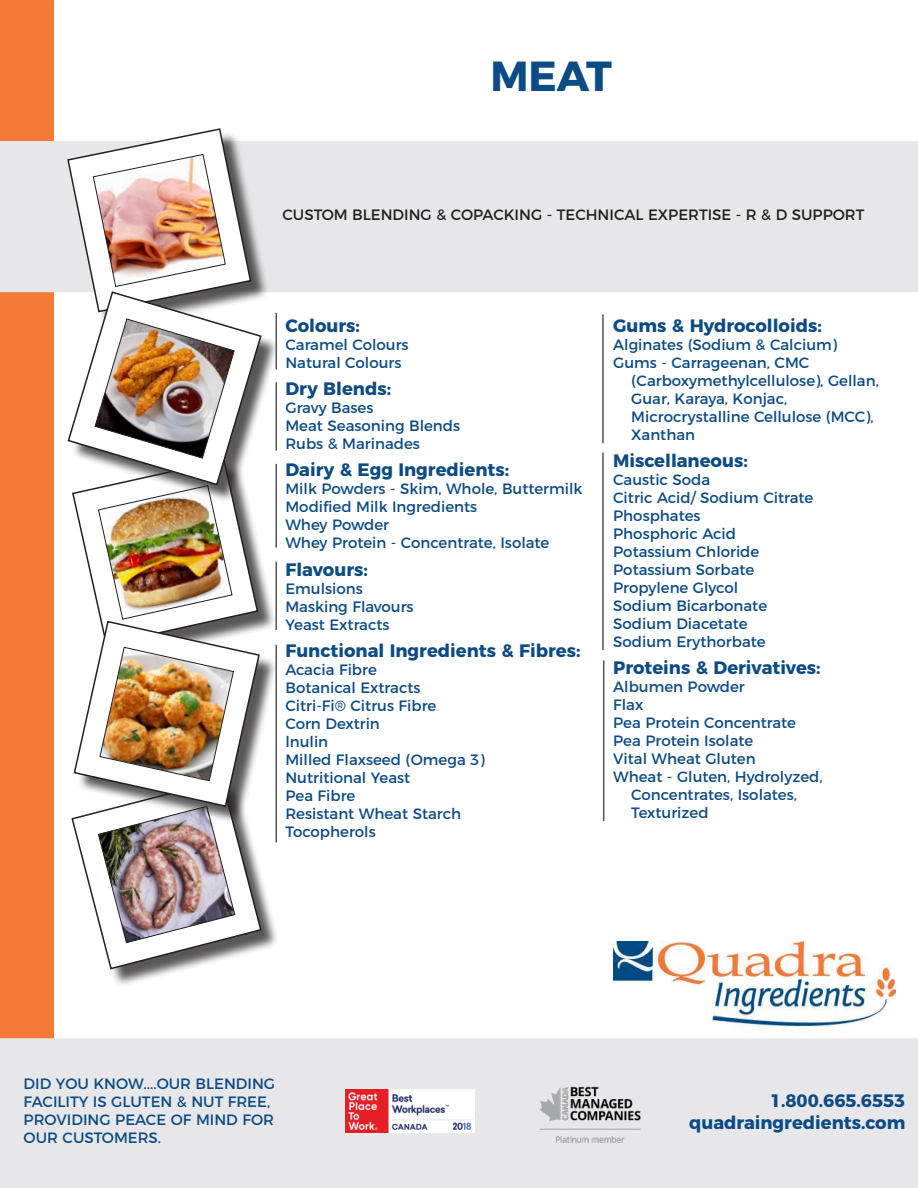
<style>
.page{position:relative;width:918px;height:1188px;background:#fff}
.page>*{position:absolute;margin:0;border:0;box-sizing:border-box;transform-origin:0 0}
.t1{font:700 42px "Montserrat";color:#0c4b84}
.t2{font:700 18px/21.6px "Montserrat";color:#0c4b84;text-align:right}
.t3{font:15px/18px "Montserrat";color:#0c4b84}
.t4{font:15px "Montserrat";color:#221f1f}
</style>
<div class="page">
<img style="left:614px;top:941px;width:281px;height:88px">
<div style="left:1px;top:1px;width:52px;height:1186px;background:#f47936"></div>
<div style="left:0;top:0;width:54px;height:1188px;border:2px solid #f37937"></div>
<div style="left:1px;top:142px;width:916px;height:149px;background:#e7e7e9"></div>
<div style="left:0;top:141px;width:918px;height:151px;border:2px solid #e7e7e9"></div>
<div style="left:0;top:1038px;width:918px;height:150px;background:#e7e7e9"></div>
<div style="left:70px;top:131px;width:199px;height:199px;background:#221f1f;opacity:.75"></div>
<div style="left:75px;top:462px;width:201px;height:201px;background:#221f1f;opacity:.75"></div>
<div style="left:75px;top:783px;width:204px;height:204px;background:#221f1f;opacity:.75"></div>
<div style="left:77px;top:624px;width:201px;height:201px;background:#221f1f;opacity:.75"></div>
<div style="left:71px;top:295px;width:208px;height:208px;background:#221f1f;opacity:.75"></div>
<img style="left:66px;top:128px;width:197px;height:842px">
<hr style="left:275px;top:313px;width:2px;height:56px;background:#555">
<hr style="left:602px;top:314px;width:2px;height:129px;background:#555">
<hr style="left:275px;top:382px;width:2px;height:69px;background:#555">
<hr style="left:275px;top:464px;width:2px;height:84px;background:#555">
<hr style="left:603px;top:660px;width:1px;height:161px;background:#555">
<hr style="left:602px;top:452px;width:2px;height:198px;background:#555">
<hr style="left:275px;top:562px;width:2px;height:68px;background:#555">
<hr style="left:275px;top:645px;width:2px;height:197px;background:#555">
<img style="left:346px;top:1090px;width:128px;height:42px">
<img style="left:523px;top:1070px;width:135px;height:85px">
<h1 class="t1" style="left:490px;top:58px;width:123px">MEAT</h1>
<p class="t4" style="left:282px;top:208px;width:584px">CUSTOM BLENDING &amp; COPACKING - TECHNICAL EXPERTISE - R &amp; D SUPPORT</p>
<p class="t2" style="left:285px;top:316px;width:76px">Colours:</p>
<p class="t3" style="left:285px;top:336px;width:125px">Caramel Colours<br>Natural Colours</p>
<p class="t2" style="left:285px;top:379px;width:107px">Dry Blends:</p>
<p class="t3" style="left:285px;top:400px;width:176px">Gravy Bases<br>Meat Seasoning Blends<br>Rubs &amp; Marinades</p>
<p class="t2" style="left:285px;top:460px;width:225px">Dairy &amp; Egg Ingredients:</p>
<p class="t3" style="left:285px;top:481px;width:299px">Milk Powders - Skim, Whole, Buttermilk<br>Modified Milk Ingredients<br>Whey Powder<br>Whey Protein - Concentrate, Isolate</p>
<p class="t2" style="left:285px;top:560px;width:84px">Flavours:</p>
<p class="t3" style="left:285px;top:580px;width:130px">Emulsions<br>Masking Flavours<br>Yeast Extracts</p>
<p class="t2" style="left:285px;top:641px;width:296px">Functional Ingredients &amp; Fibres:</p>
<p class="t3" style="left:285px;top:661px;width:201px">Acacia Fibre<br>Botanical Extracts<br>Citri-Fi® Citrus Fibre<br>Corn Dextrin<br>lnulin<br>Milled Flaxseed (Omega 3)<br>Nutritional Yeast<br>Pea Fibre<br>Resistant Wheat Starch<br>Tocopherols</p>
<p class="t2" style="left:613px;top:316px;width:210px">Gums &amp; Hydrocolloids:</p>
<p class="t3" style="left:613px;top:336px;width:225px">Alginates (Sodium &amp; Calcium)<br>Gums - Carrageenan, CMC</p>
<p class="t3" style="left:631px;top:372px;width:249px">(Carboxymethylcellulose), Gellan,<br>Guar, Karaya, Konjac,<br>Microcrystalline Cellulose (MCC),<br>Xanthan</p>
<p class="t2" style="left:613px;top:451px;width:136px">Miscellaneous:</p>
<p class="t3" style="left:613px;top:471px;width:202px">Caustic Soda<br>Citric Acid/ Sodium Citrate<br>Phosphates<br>Phosphoric Acid<br>Potassium Chloride<br>Potassium Sorbate<br>Propylene Glycol<br>Sodium Bicarbonate<br>Sodium Diacetate<br>Sodium Erythorbate</p>
<p class="t2" style="left:613px;top:658px;width:209px">Proteins &amp; Derivatives:</p>
<p class="t3" style="left:613px;top:678px;width:133px">Albumen Powder</p>
<p class="t3" style="left:613px;top:696px;width:32px">Flax</p>
<p class="t3" style="left:613px;top:714px;width:184px">Pea Protein Concentrate</p>
<p class="t3" style="left:613px;top:732px;width:142px">Pea Protein Isolate</p>
<p class="t3" style="left:613px;top:750px;width:144px">Vital Wheat Gluten</p>
<p class="t3" style="left:613px;top:768px;width:211px">Wheat - Gluten, Hydrolyzed,</p>
<p class="t3" style="left:631px;top:786px;width:167px">Concentrates, Isolates,</p>
<p class="t3" style="left:631px;top:804px;width:79px">Texturized</p>
<p class="t3" style="left:24px;top:1075px;width:253px">DID YOU KNOW....OUR BLENDING<br>FACILITY IS GLUTEN &amp; NUT FREE,<br>PROVIDING PEACE OF MIND FOR<br>OUR CUSTOMERS.</p>
<p class="t2" style="left:689px;top:1091px;width:218px">1.800.665.6553 quadraingredients.com</p>
</div>
